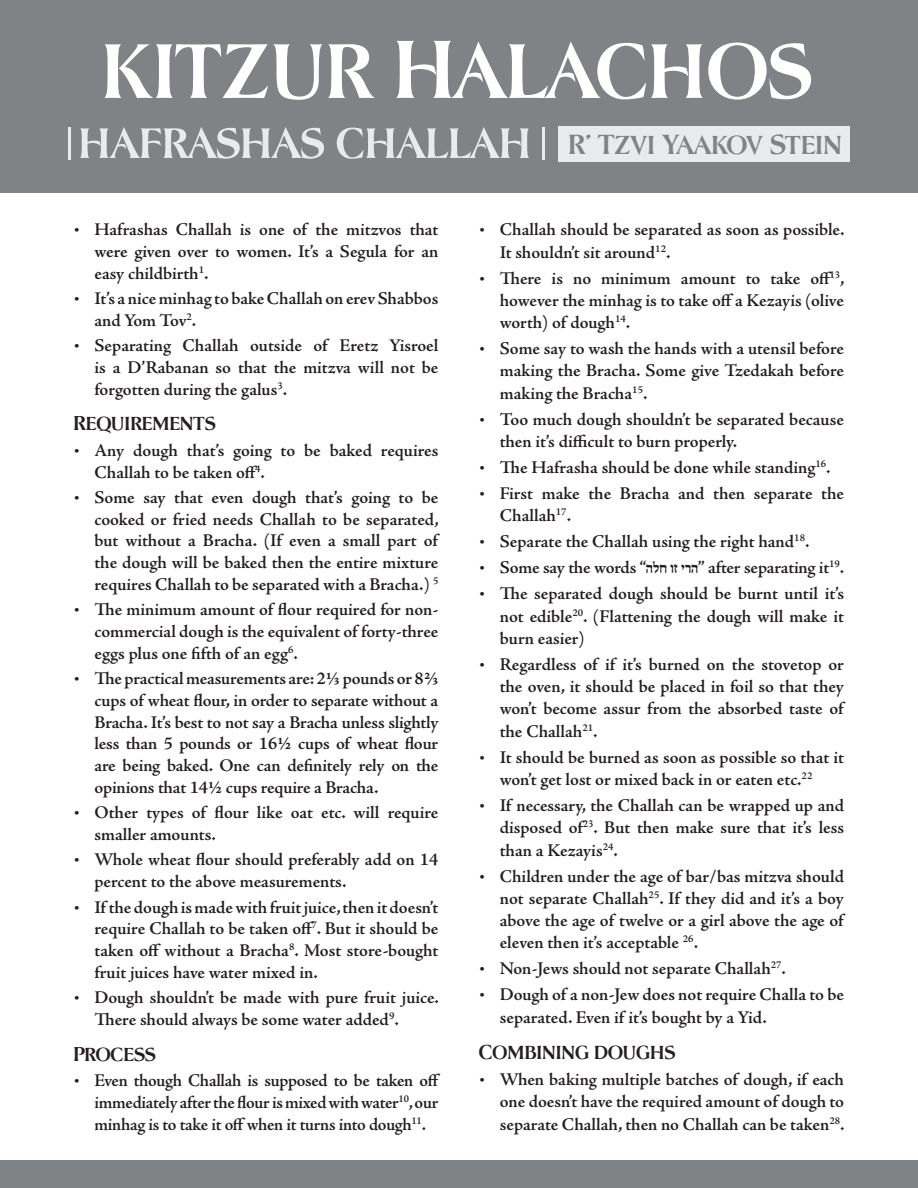
<style>
.page{position:relative;width:918px;height:1188px;background:#fff}
.page>*{position:absolute;margin:0;border:0;box-sizing:border-box;transform-origin:0 0}
.t1{font:98.25px "LHF Lakeside Regular 1";color:#fff}
.t2{font:54.15px "LHF Lakeside Regular 1";color:#e9eaeb}
.t3{font:33.15px "LHF Lakeside Regular 1";letter-spacing:-.005em;color:#808285}
.bullet{font:24px "LHF Lakeside Regular 1";color:#231f20}
.t4{font:600 18px/21.8px "Adobe Jenson Pro";letter-spacing:-.005em;color:#231f20;text-align:justify}
.s1{font-family:"Fb Thila";font-weight:400}
.s2{font-family:"Fb Thila";font-weight:500;font-size:16.5px}
</style>
<div class="page">
<div style="left:0;top:1160px;width:918px;height:28px;background:#808285"></div>
<div style="left:0;top:0;width:918px;height:192px;background:#808285"></div>
<div style="left:559px;top:126px;width:291px;height:35px;background:#e9eaeb"></div>
<hr style="left:68px;top:127px;width:2px;height:33px;background:#e9eaeb">
<hr style="left:542px;top:127px;width:2px;height:33px;background:#e9eaeb">
<p class="t1" style="left:104px;top:19px;width:712px">kitzur Halachos</p>
<p class="t2" style="left:80px;top:114px;width:454px">hafrashas challah</p>
<p class="t3" style="left:569px;top:127px;width:275px">R' Tzvi Yaakov Stein</p>
<p class="t4" style="left:94px;top:219px;width:345px;text-indent:-20px"><span class="s1">•</span> Hafrashas Challah is one of the mitzvos that were given over to women. It’s a Segula for an easy childbirth<sup>1</sup>.</p>
<p class="t4" style="left:94px;top:288px;width:345px;text-indent:-20px"><span class="s1">•</span> It’s a nice minhag to bake Challah on erev Shabbos and Yom Tov<sup>2</sup>.</p>
<p class="t4" style="left:94px;top:335px;width:345px;text-indent:-20px"><span class="s1">•</span> Separating Challah outside of Eretz Yisroel is a D’Rabanan so that the mitzva will not be forgotten during the galus<sup>3</sup>.</p>
<p class="bullet" style="left:74px;top:411px;width:144px">Requirements</p>
<p class="t4" style="left:94px;top:440px;width:345px;text-indent:-20px"><span class="s1">•</span> Any dough that’s going to be baked requires<br>Challah to be taken off<sup>4</sup>.</p>
<p class="t4" style="left:94px;top:487px;width:346px;text-indent:-20px"><span class="s1">•</span> Some say that even dough that’s going to be cooked or fried needs Challah to be separated, but without a Bracha. (If even a small part of the dough will be baked then the entire mixture requires Challah to be separated with a Bracha.) <sup>5</sup></p>
<p class="t4" style="left:94px;top:599px;width:345px;text-indent:-20px"><span class="s1">•</span> The minimum amount of flour required for non&shy;commercial dough is the equivalent of forty-three eggs plus one fifth of an egg<sup>6</sup>.</p>
<p class="t4" style="left:94px;top:668px;width:345px;text-indent:-20px"><span class="s1">•</span> The practical measurements are: 21/3 pounds or 82/3 cups of wheat flour, in order to separate without a Bracha. It’s best to not say a Bracha unless slightly less than 5 pounds or 161/2 cups of wheat flour are being baked. One can definitely rely on the opinions that 141/2 cups require a Bracha.</p>
<p class="t4" style="left:94px;top:802px;width:345px;text-indent:-20px"><span class="s1">•</span> Other types of flour like oat etc. will require smaller amounts.</p>
<p class="t4" style="left:94px;top:849px;width:345px;text-indent:-20px"><span class="s1">•</span> Whole wheat flour should preferably add on 14 percent to the above measurements.</p>
<p class="t4" style="left:94px;top:896px;width:345px;text-indent:-20px"><span class="s1">•</span> If the dough is made with fruit juice, then it doesn’t require Challah to be taken off<sup>7</sup>. But it should be taken off without a Bracha<sup>8</sup>. Most store-bought fruit juices have water mixed in.</p>
<p class="t4" style="left:94px;top:987px;width:346px;text-indent:-20px"><span class="s1">•</span> Dough shouldn’t be made with pure fruit juice.<br>There should always be some water added<sup>9</sup>.</p>
<p class="bullet" style="left:74px;top:1041px;width:84px">Process</p>
<p class="t4" style="left:94px;top:1070px;width:347px;text-indent:-20px"><span class="s1">•</span> Even though Challah is supposed to be taken off immediately after the flour is mixed with water<sup>10</sup>, our minhag is to take it off when it turns into dough<sup>11</sup>.</p>
<p class="t4" style="left:500px;top:219px;width:346px;line-height:22.2px;text-indent:-20px"><span class="s1">•</span> Challah should be separated as soon as possible.<br>It shouldn’t sit around<sup>12</sup>.</p>
<p class="t4" style="left:500px;top:267px;width:346px;line-height:22.2px;text-indent:-20px"><span class="s1">•</span> There is no minimum amount to take off<sup>13</sup>, however the minhag is to take off a Kezayis (olive worth) of dough<sup>14</sup>.</p>
<p class="t4" style="left:500px;top:338px;width:346px;line-height:22.2px;text-indent:-20px"><span class="s1">•</span> Some say to wash the hands with a utensil before making the Bracha. Some give Tzedakah before making the Bracha<sup>15</sup>.</p>
<p class="t4" style="left:500px;top:408px;width:346px;line-height:22.2px;text-indent:-20px"><span class="s1">•</span> Too much dough shouldn’t be separated because then it’s difficult to burn properly.</p>
<p class="t4" style="left:480px;top:457px;width:352px"><span class="s1">•</span> The Hafrasha should be done while standing<sup>16</sup>.</p>
<p class="t4" style="left:500px;top:483px;width:346px;line-height:22.2px;text-indent:-20px"><span class="s1">•</span> First make the Bracha and then separate the<br>Challah<sup>17</sup>.</p>
<p class="t4" style="left:480px;top:531px;width:331px"><span class="s1">•</span> Separate the Challah using the right hand<sup>18</sup>.</p>
<p class="t4" style="left:480px;top:557px;width:366px"><span class="s1">•</span> Some say the words ” <span class="s2">חלה זו הרי</span> ” after separating it<sup>19</sup>.</p>
<p class="t4" style="left:500px;top:583px;width:346px;line-height:22.2px;text-indent:-20px"><span class="s1">•</span> The separated dough should be burnt until it’s not edible<sup>20</sup>. (Flattening the dough will make it burn easier)</p>
<p class="t4" style="left:500px;top:654px;width:346px;line-height:22.2px;text-indent:-20px"><span class="s1">•</span> Regardless of if it’s burned on the stovetop or the oven, it should be placed in foil so that they won’t become assur from the absorbed taste of the Challah<sup>21</sup>.</p>
<p class="t4" style="left:500px;top:746px;width:346px;line-height:22.2px;text-indent:-20px"><span class="s1">•</span> It should be burned as soon as possible so that it won’t get lost or mixed back in or eaten etc.<sup>22</sup></p>
<p class="t4" style="left:500px;top:795px;width:346px;line-height:22.2px;text-indent:-20px"><span class="s1">•</span> If necessary, the Challah can be wrapped up and disposed of<sup>23</sup>. But then make sure that it’s less than a Kezayis<sup>24</sup>.</p>
<p class="t4" style="left:500px;top:865px;width:346px;line-height:22.2px;text-indent:-20px"><span class="s1">•</span> Children under the age of bar/bas mitzva should not separate Challah<sup>25</sup>. If they did and it’s a boy above the age of twelve or a girl above the age of eleven then it’s acceptable <sup>26</sup>.</p>
<p class="t4" style="left:480px;top:958px;width:308px"><span class="s1">•</span> Non-Jews should not separate Challah<sup>27</sup>.</p>
<p class="t4" style="left:500px;top:984px;width:346px;line-height:22.2px;text-indent:-20px"><span class="s1">•</span> Dough of a non-Jew does not require Challa to be separated. Even if it’s bought by a Yid.</p>
<p class="bullet" style="left:480px;top:1040px;width:198px">Combining doughs</p>
<p class="t4" style="left:500px;top:1069px;width:346px;line-height:22.2px;text-indent:-20px"><span class="s1">•</span> When baking multiple batches of dough, if each one doesn’t have the required amount of dough to separate Challah, then no Challah can be taken<sup>28</sup>.</p>
</div>
